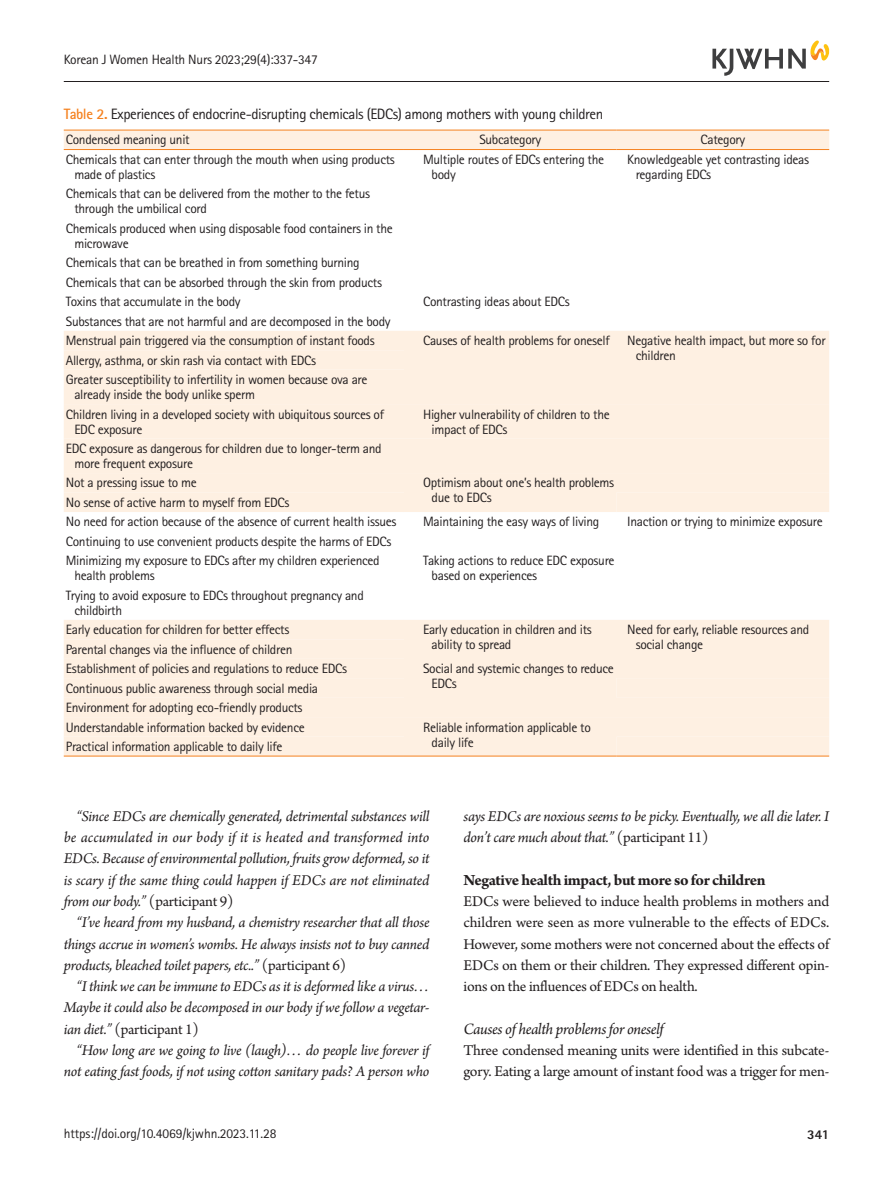
<style>
.page{position:relative;width:893px;height:1191px;background:#fff}
.page>*{position:absolute;margin:0;border:0;box-sizing:border-box;transform-origin:0 0}
.body-sub-title_eng{font:700 16.5px "Arno Pro";letter-spacing:-.025em;color:#231f20}
.body-sub-title-ltalic_eng{font:italic 16.5px "Arno Pro";letter-spacing:-.025em;color:#231f20}
.body_eng{font:italic 15.75px/21.3px "Arno Pro";letter-spacing:-.02em;color:#231f20;text-align:justify}
.body_eng-2{font:15.75px/21.3px "Arno Pro";letter-spacing:-.015em;color:#231f20;text-align:justify}
.table-caption{font:15px "Rotis Sans Serif Std";letter-spacing:-.03em;color:#231f20}
.tbody{font:13.5px/15px "Rotis Sans Serif Std";letter-spacing:-.025em;color:#231f20}
.t1{font:800 13.5px "Rotis Sans Serif Std";color:#231f20}
.s1{font-weight:700;color:#f58220}
.s2{font-style:normal}
</style>
<div class="page">
<hr style="left:64px;top:81px;width:765px;height:1px;background:#231f20">
<svg style="left:712px;top:40px;width:118px;height:36px"></svg>
<div style="left:64px;top:131px;width:765px;height:18px;background:#fef0e2"></div>
<div style="left:64px;top:331px;width:765px;height:19px;background:#fef0e2"></div>
<svg style="left:64px;top:350px;width:765px;height:406px;fill:#fef0e2"></svg>
<hr style="left:64px;top:756px;width:340px;height:1px;background:#f58220">
<hr style="left:404px;top:756px;width:213px;height:1px;background:#f58220">
<hr style="left:617px;top:756px;width:212px;height:1px;background:#f58220">
<hr style="left:64px;top:130px;width:340px;height:1px;background:#f58220">
<hr style="left:404px;top:130px;width:213px;height:1px;background:#f58220">
<hr style="left:617px;top:130px;width:212px;height:1px;background:#f58220">
<hr style="left:64px;top:149px;width:340px;height:1px;background:#f58220">
<hr style="left:404px;top:149px;width:213px;height:1px;background:#f58220">
<hr style="left:617px;top:149px;width:212px;height:1px;background:#f58220">
<p class="tbody" style="left:64px;top:52px;width:256px">Korean J Women Health Nurs 2023;29(4):337-347</p>
<p class="table-caption" style="left:64px;top:105px;width:541px"><span class="s1">Table 2.</span> Experiences of endocrine-disrupting chemicals (EDCs) among mothers with young children</p>
<p class="tbody" style="left:66px;top:132px;width:125px">Condensed meaning unit</p>
<p class="tbody" style="left:479px;top:132px;width:63px">Subcategory</p>
<p class="tbody" style="left:701px;top:132px;width:46px">Category</p>
<p class="tbody" style="left:74px;top:152px;width:322px;text-indent:-9px">Chemicals that can enter through the mouth when using products made of plastics</p>
<p class="tbody" style="left:432px;top:152px;width:174px;text-indent:-9px">Multiple routes of EDCs entering the body</p>
<p class="tbody" style="left:636px;top:152px;width:175px;text-indent:-9px">Knowledgeable yet contrasting ideas regarding EDCs</p>
<p class="tbody" style="left:74px;top:186px;width:297px;text-indent:-9px">Chemicals that can be delivered from the mother to the fetus through the umbilical cord</p>
<p class="tbody" style="left:74px;top:221px;width:320px;text-indent:-9px">Chemicals produced when using disposable food containers in the microwave</p>
<p class="tbody" style="left:66px;top:255px;width:295px">Chemicals that can be breathed in from something burning</p>
<p class="tbody" style="left:66px;top:275px;width:318px">Chemicals that can be absorbed through the skin from products</p>
<p class="tbody" style="left:66px;top:294px;width:176px">Toxins that accumulate in the body</p>
<p class="tbody" style="left:423px;top:294px;width:148px">Contrasting ideas about EDCs</p>
<p class="tbody" style="left:66px;top:314px;width:326px">Substances that are not harmful and are decomposed in the body</p>
<p class="tbody" style="left:66px;top:333px;width:310px">Menstrual pain triggered via the consumption of instant foods</p>
<p class="tbody" style="left:423px;top:333px;width:188px">Causes of health problems for oneself</p>
<p class="tbody" style="left:636px;top:333px;width:191px;text-indent:-9px">Negative health impact, but more so for children</p>
<p class="tbody" style="left:66px;top:353px;width:252px">Allergy, asthma, or skin rash via contact with EDCs</p>
<p class="tbody" style="left:74px;top:372px;width:295px;text-indent:-9px">Greater susceptibility to infertility in women because ova are already inside the body unlike sperm</p>
<p class="tbody" style="left:74px;top:406px;width:311px;text-indent:-9px">Children living in a developed society with ubiquitous sources of<br>EDC exposure</p>
<p class="tbody" style="left:432px;top:406px;width:180px;text-indent:-9px">Higher vulnerability of children to the impact of EDCs</p>
<p class="tbody" style="left:74px;top:441px;width:309px;text-indent:-9px">EDC exposure as dangerous for children due to longer-term and more frequent exposure</p>
<p class="tbody" style="left:66px;top:475px;width:132px">Not a pressing issue to me</p>
<p class="tbody" style="left:432px;top:475px;width:184px;text-indent:-9px">Optimism about one’s health problems due to EDCs</p>
<p class="tbody" style="left:66px;top:495px;width:225px">No sense of active harm to myself from EDCs</p>
<p class="tbody" style="left:66px;top:514px;width:332px">No need for action because of the absence of current health issues</p>
<p class="tbody" style="left:423px;top:514px;width:178px">Maintaining the easy ways of living</p>
<p class="tbody" style="left:627px;top:514px;width:197px">Inaction or trying to minimize exposure</p>
<p class="tbody" style="left:66px;top:534px;width:327px">Continuing to use convenient products despite the harms of EDCs</p>
<p class="tbody" style="left:74px;top:553px;width:307px;text-indent:-9px">Minimizing my exposure to EDCs after my children experienced health problems</p>
<p class="tbody" style="left:432px;top:553px;width:184px;text-indent:-9px">Taking actions to reduce EDC exposure based on experiences</p>
<p class="tbody" style="left:74px;top:588px;width:291px;text-indent:-9px">Trying to avoid exposure to EDCs throughout pregnancy and childbirth</p>
<p class="tbody" style="left:66px;top:622px;width:225px">Early education for children for better effects</p>
<p class="tbody" style="left:432px;top:622px;width:162px;text-indent:-9px">Early education in children and its ability to spread</p>
<p class="tbody" style="left:636px;top:622px;width:175px;text-indent:-9px">Need for early, reliable resources and social change</p>
<p class="tbody" style="left:66px;top:642px;width:228px">Parental changes via the influence of children</p>
<p class="tbody" style="left:66px;top:661px;width:283px">Establishment of policies and regulations to reduce EDCs</p>
<p class="tbody" style="left:432px;top:661px;width:184px;text-indent:-9px">Social and systemic changes to reduce<br>EDCs</p>
<p class="tbody" style="left:66px;top:680px;width:254px">Continuous public awareness through social media</p>
<p class="tbody" style="left:66px;top:700px;width:238px">Environment for adopting eco-friendly products</p>
<p class="tbody" style="left:66px;top:719px;width:240px">Understandable information backed by evidence</p>
<p class="tbody" style="left:432px;top:719px;width:161px;text-indent:-9px">Reliable information applicable to daily life</p>
<p class="tbody" style="left:66px;top:739px;width:218px">Practical information applicable to daily life</p>
<p class="body_eng" style="left:64px;top:806px;width:367px;text-indent:13px">“Since EDCs are chemically generated, detrimental substances will be accumulated in our body if it is heated and transformed into EDCs. Because of environmental pollution, fruits grow deformed, so it is scary if the same thing could happen if EDCs are not eliminated from our body.” <span class="s2">(participant 9)</span></p>
<p class="body_eng" style="left:64px;top:912px;width:367px;text-indent:13px">“I’ve heard from my husband, a chemistry researcher that all those things accrue in women’s wombs. He always insists not to buy canned products, bleached toilet papers, etc..” <span class="s2">(participant 6)</span></p>
<p class="body_eng" style="left:64px;top:976px;width:367px;text-indent:13px">“I think we can be immune to EDCs as it is deformed like a virus… Maybe it could also be decomposed in our body if we follow a vegetar&shy;ian diet.” <span class="s2">(participant 1)</span></p>
<p class="body_eng" style="left:64px;top:1040px;width:367px;text-align:right">“How long are we going to live (laugh)… do people live forever if not eating fast foods, if not using cotton sanitary pads? A person who</p>
<p class="body_eng" style="left:463px;top:806px;width:367px">says EDCs are noxious seems to be picky. Eventually, we all die later. I don’t care much about that.” <span class="s2">(participant 11)</span></p>
<p class="body-sub-title_eng" style="left:463px;top:870px;width:304px">Negative health impact, but more so for children</p>
<p class="body_eng-2" style="left:463px;top:891px;width:367px">EDCs were believed to induce health problems in mothers and children were seen as more vulnerable to the effects of EDCs.<br>However, some mothers were not concerned about the effects of EDCs on them or their children. They expressed different opin&shy;ions on the influences of EDCs on health.</p>
<p class="body-sub-title-ltalic_eng" style="left:463px;top:1019px;width:202px">Causes of health problems for oneself</p>
<p class="body_eng-2" style="left:463px;top:1040px;width:367px">Three condensed meaning units were identified in this subcate&shy;gory. Eating a large amount of instant food was a trigger for men-</p>
<p class="tbody" style="left:64px;top:1126px;width:214px">https://doi.org/10.4069/kjwhn.2023.11.28</p>
<p class="t1" style="left:807px;top:1125px;width:24px">341</p>
</div>
